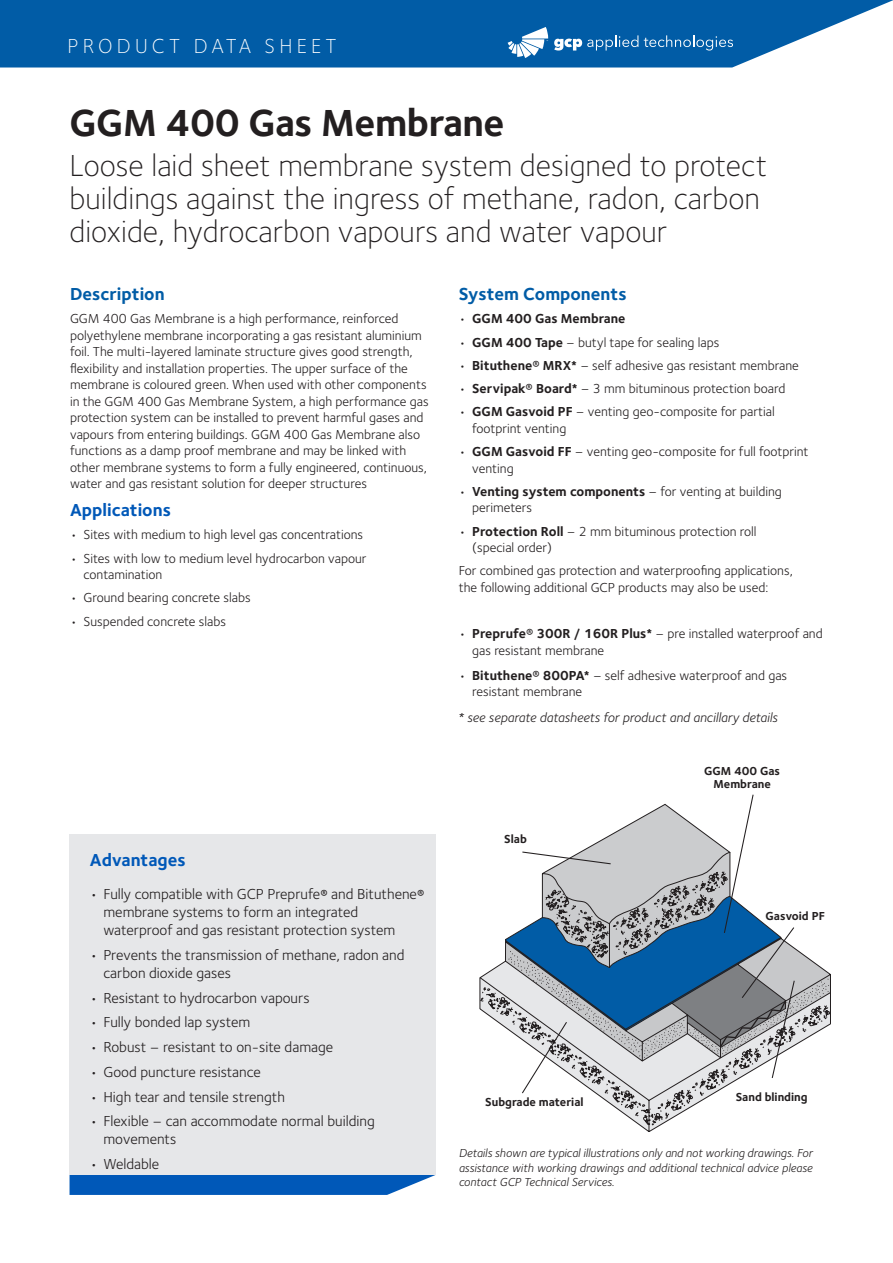
<style>
.page{position:relative;width:893px;height:1263px;background:#fff}
.page>*{position:absolute;margin:0;border:0;box-sizing:border-box;transform-origin:0 0}
.Document_Headline{font:700 39px "Foundry Sterling";letter-spacing:-.01em;color:#231f20}
.Document_Sub-Headlin{font:300 31.5px/33px "Foundry Sterling";color:#231f20}
.Document_Name{font:300 21px "Foundry Sterling";letter-spacing:.2em;color:#fff}
.Product_Descriptor_C{font:700 18px "Foundry Sterling";color:#015ca6}
.Text{font:700 18px "Foundry Sterling";color:#0058b8}
.t1{font:15px/18px "Foundry Sterling";color:#231f20}
.Text-2{font:13.5px/16.5px "Foundry Sterling";color:#231f20}
.Text-3{font:italic 13.5px "Foundry Sterling";color:#231f20}
.t2{font:700 13.5px "Foundry Sterling";color:#231f20}
.Text-4{font:italic 12px/14.4px "Foundry Sterling";color:#231f20;text-align:justify}
.Text-5{font:700 12px/13.5px "Foundry Sterling";color:#231f20;text-align:center}
.s1{font-weight:400}
.s2{font-weight:700}
.s3{font-weight:700;font-size:13.5px}
</style>
<div class="page">
<svg style="left:0;top:0;width:893px;height:68px;background:#1b6caf"></svg>
<svg style="left:554px;top:35px;width:84px;height:16px"></svg>
<svg style="left:644px;top:35px;width:89px;height:16px"></svg>
<svg style="left:508px;top:27px;width:40px;height:31px"></svg>
<svg style="left:70px;top:1175px;width:366px;height:20px;background:#1163bc"></svg>
<div style="left:70px;top:834px;width:366px;height:341px;background:#e6e7e9"></div>
<svg style="left:479px;top:794px;width:352px;height:331px"></svg>
<p class="Document_Name" style="left:68px;top:34px;width:271px">PRODUCT DATA SHEET</p>
<p class="Document_Headline" style="left:70px;top:99px;width:436px">GGM 400 Gas Membrane</p>
<p class="Document_Sub-Headlin" style="left:70px;top:149px;width:699px">Loose laid sheet membrane system designed to protect buildings against the ingress of methane, radon, carbon dioxide, hydrocarbon vapours and water vapour</p>
<p class="Product_Descriptor_C" style="left:70px;top:283px;width:96px">Description</p>
<p class="Text-2" style="left:70px;top:311px;width:360px">GGM 400 Gas Membrane is a high performance, reinforced polyethylene membrane incorporating a gas resistant aluminium foil. The multi-layered laminate structure gives good strength, flexibility and installation properties. The upper surface of the membrane is coloured green. When used with other components in the GGM 400 Gas Membrane System, a high performance gas protection system can be installed to prevent harmful gases and vapours from entering buildings. GGM 400 Gas Membrane also functions as a damp proof membrane and may be linked with other membrane systems to form a fully engineered, continuous, water and gas resistant solution for deeper structures</p>
<p class="Text" style="left:70px;top:499px;width:102px">Applications</p>
<p class="Text-2" style="left:70px;top:527px;width:295px">• Sites with medium to high level gas concentrations</p>
<p class="Text-2" style="left:84px;top:550px;width:285px;text-indent:-14px">• Sites with low to medium level hydrocarbon vapour contamination</p>
<p class="Text-2" style="left:70px;top:590px;width:182px">• Ground bearing concrete slabs</p>
<p class="Text-2" style="left:70px;top:613px;width:157px">• Suspended concrete slabs</p>
<p class="Product_Descriptor_C" style="left:459px;top:283px;width:169px">System Components</p>
<p class="t2" style="left:459px;top:311px;width:168px"><span class="s1">•</span> GGM 400 Gas Membrane</p>
<p class="Text-2" style="left:459px;top:334px;width:262px">• <span class="s2">GGM 400 Tape</span> – butyl tape for sealing laps</p>
<p class="Text-2" style="left:459px;top:357px;width:342px">• <span class="s2">Bituthene® MRX*</span> – self adhesive gas resistant membrane</p>
<p class="Text-2" style="left:459px;top:380px;width:328px">• <span class="s2">Servipak® Board*</span> – 3 mm bituminous protection board</p>
<p class="Text-2" style="left:472px;top:404px;width:304px;text-indent:-14px">• <span class="s2">GGM Gasvoid PF</span> – venting geo-composite for partial footprint venting</p>
<p class="Text-2" style="left:472px;top:443px;width:338px;text-indent:-14px">• <span class="s2">GGM Gasvoid FF</span> – venting geo-composite for full footprint venting</p>
<p class="Text-2" style="left:472px;top:483px;width:311px;text-indent:-14px">• <span class="s2">Venting system components</span> – for venting at building perimeters</p>
<p class="Text-2" style="left:472px;top:523px;width:286px;text-indent:-14px">• <span class="s2">Protection Roll</span> – 2 mm bituminous protection roll (special order)</p>
<p class="Text-2" style="left:459px;top:563px;width:336px">For combined gas protection and waterproofing applications, the following additional GCP products may also be used:</p>
<p class="Text-2" style="left:472px;top:626px;width:352px;text-indent:-14px">• <span class="s2">Preprufe® 300R / 160R Plus*</span> – pre installed waterproof and gas resistant membrane</p>
<p class="Text-2" style="left:472px;top:667px;width:317px;text-indent:-14px">• <span class="s2">Bituthene® 800PA*</span> – self adhesive waterproof and gas resistant membrane</p>
<p class="Text-3" style="left:458px;top:710px;width:321px">* see separate datasheets for product and ancillary details</p>
<p class="Text" style="left:90px;top:849px;width:97px">Advantages</p>
<p class="t1" style="left:103px;top:885px;width:322px;text-indent:-13px">• Fully compatible with GCP Preprufe<span class="s3">®</span> and Bituthene<span class="s3">® </span>membrane systems to form an integrated waterproof and gas resistant protection system</p>
<p class="t1" style="left:103px;top:946px;width:303px;text-indent:-14px">• Prevents the transmission of methane, radon and carbon dioxide gases</p>
<p class="t1" style="left:90px;top:989px;width:221px">• Resistant to hydrocarbon vapours</p>
<p class="t1" style="left:90px;top:1013px;width:162px">• Fully bonded lap system</p>
<p class="t1" style="left:90px;top:1038px;width:245px">• Robust – resistant to on-site damage</p>
<p class="t1" style="left:90px;top:1063px;width:172px">• Good puncture resistance</p>
<p class="t1" style="left:90px;top:1088px;width:196px">• High tear and tensile strength</p>
<p class="t1" style="left:103px;top:1112px;width:273px;text-indent:-14px">• Flexible – can accommodate normal building movements</p>
<p class="t1" style="left:90px;top:1155px;width:71px">• Weldable</p>
<p class="Text-5" style="left:504px;top:833px;width:24px">Slab</p>
<p class="Text-5" style="left:485px;top:1095px;width:100px">Subgrade material</p>
<p class="Text-5" style="left:704px;top:765px;width:78px">GGM 400 Gas<br>Membrane</p>
<p class="Text-5" style="left:766px;top:910px;width:61px">Gasvoid PF</p>
<p class="Text-5" style="left:736px;top:1091px;width:73px">Sand blinding</p>
<p class="Text-4" style="left:459px;top:1146px;width:356px">Details shown are typical illustrations only and not working drawings. For assistance with working drawings and additional technical advice please contact GCP Technical Services.</p>
</div>
